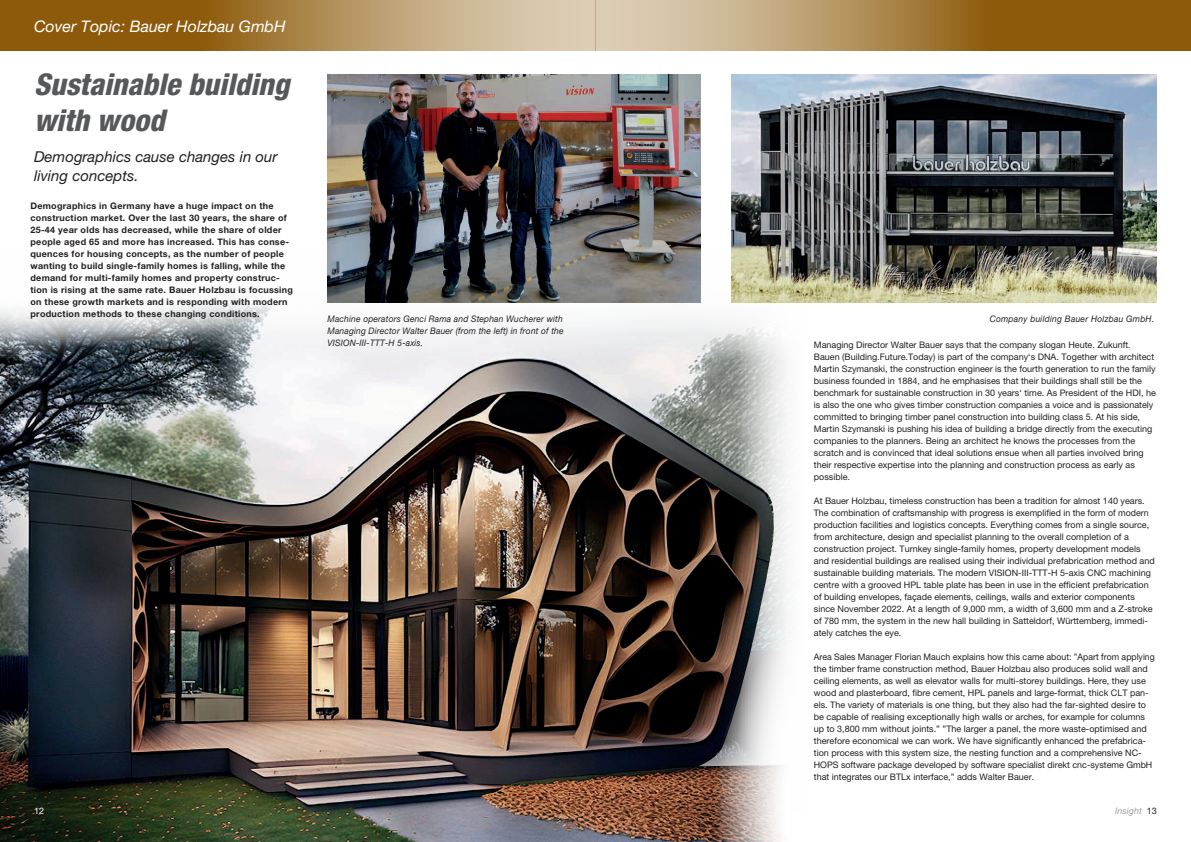
<style>
.page{position:relative;width:1191px;height:842px;background:#fff}
.page>*{position:absolute;margin:0;border:0;box-sizing:border-box;transform-origin:0 0}
.t1{font:italic 800 condensed 30px/36px "Helvetica Neue";color:#57585a}
.t2{font:italic 16px "Helvetica Neue";color:#fff}
.t3{font:italic 15px/19px "Helvetica Neue";color:#231f20}
.t4{font:9px/12px "Helvetica Neue";color:#231f20}
.t5{font:700 9px/12px "Helvetica Neue";letter-spacing:.03em;color:#231f20}
.t6{font:italic 9px/12px "Helvetica Neue";letter-spacing:.02em;color:#231f20;text-align:justify;scale:.94 1}
.t7{font:italic 9px "Helvetica Neue";color:#9d9fa2}
.t8{font:9px "Helvetica Neue";color:#fff}
.s1{font-style:normal;color:#231f20}
</style>
<div class="page">
<img style="left:0;top:258px;width:791px;height:584px">
<svg style="left:0;top:0;width:595px;height:51px;background:#ab874e"></svg>
<svg style="left:595px;top:0;width:596px;height:51px;background:#ac884f"></svg>
<svg style="left:0;top:258px;width:320px;height:88px"></svg>
<img style="left:327px;top:74px;width:373px;height:228px">
<img style="left:731px;top:74px;width:426px;height:228px">
<svg style="left:35px;top:808px;width:10px;height:8px"></svg>
<img style="left:714px;top:599px;width:77px;height:243px">
<h2 class="t2" style="left:34px;top:17px;width:253px">Cover Topic: Bauer Holzbau GmbH</h2>
<h1 class="t1" style="left:34px;top:66px;width:257px">Sustainable building with wood</h1>
<h3 class="t3" style="left:34px;top:147px;width:245px">Demographics cause changes in our living concepts.</h3>
<p class="t5" style="left:30px;top:199px;width:264px">Demographics in Germany have a huge impact on the construction market. Over the last 30 years, the share of 25-44 year olds has decreased, while the share of older people aged 65 and more has increased. This has conse&shy;quences for housing concepts, as the number of people wanting to build single-family homes is falling, while the demand for multi-family homes and property construc&shy;tion is rising at the same rate. Bauer Holzbau is focussing on these growth markets and is responding with modern production methods to these changing conditions.</p>
<p class="t6" style="left:327px;top:312px;width:253px">Machine operators Genci Rama and Stephan Wucherer with Managing Director Walter Bauer (from the left) in front of the VISION-III-TTT-H 5-axis.</p>
<p class="t6" style="left:989px;top:312px;width:177px">Company building Bauer Holzbau GmbH.</p>
<p class="t4" style="left:814px;top:338px;width:343px">Managing Director Walter Bauer says that the company slogan Heute. Zukunft.<br>Bauen (Building.Future.Today) is part of the company‘s DNA. Together with architect Martin Szymanski, the construction engineer is the fourth generation to run the family business founded in 1884, and he emphasises that their buildings shall still be the benchmark for sustainable construction in 30 years‘ time. As President of the HDI, he is also the one who gives timber construction companies a voice and is passionately committed to bringing timber panel construction into building class 5. At his side, Martin Szymanski is pushing his idea of building a bridge directly from the executing companies to the planners. Being an architect he knows the processes from the scratch and is convinced that ideal solutions ensue when all parties involved bring their respective expertise into the planning and construction process as early as possible.</p>
<p class="t4" style="left:814px;top:494px;width:342px">At Bauer Holzbau, timeless construction has been a tradition for almost 140 years.<br>The combination of craftsmanship with progress is exemplified in the form of modern production facilities and logistics concepts. Everything comes from a single source, from architecture, design and specialist planning to the overall completion of a construction project. Turnkey single-family homes, property development models and residential buildings are realised using their individual prefabrication method and sustainable building materials. The modern VISION-III-TTT-H 5-axis CNC machining centre with a grooved HPL table plate has been in use in the efficient prefabrication of building envelopes, façade elements, ceilings, walls and exterior components since November 2022. At a length of 9,000 mm, a width of 3,600 mm and a Z-stroke of 780 mm, the system in the new hall building in Satteldorf, Württemberg, immedi&shy;ately catches the eye.</p>
<p class="t4" style="left:814px;top:650px;width:342px">Area Sales Manager Florian Mauch explains how this came about: ”Apart from applying the timber frame construction method, Bauer Holzbau also produces solid wall and ceiling elements, as well as elevator walls for multi-storey buildings. Here, they use wood and plasterboard, fibre cement, HPL panels and large-format, thick CLT pan&shy;els. The variety of materials is one thing, but they also had the far-sighted desire to be capable of realising exceptionally high walls or arches, for example for columns up to 3,800 mm without joints.” ”The larger a panel, the more waste-optimised and therefore economical we can work. We have significantly enhanced the prefabrica&shy;tion process with this system size, the nesting function and a comprehensive NC-HOPS software package developed by software specialist direkt cnc-systeme GmbH that integrates our BTLx interface,” adds Walter Bauer.</p>
<p class="t8" style="left:34px;top:806px;width:12px">12</p>
<p class="t7" style="left:1115px;top:806px;width:43px">Insight <span class="s1">13</span></p>
</div>
